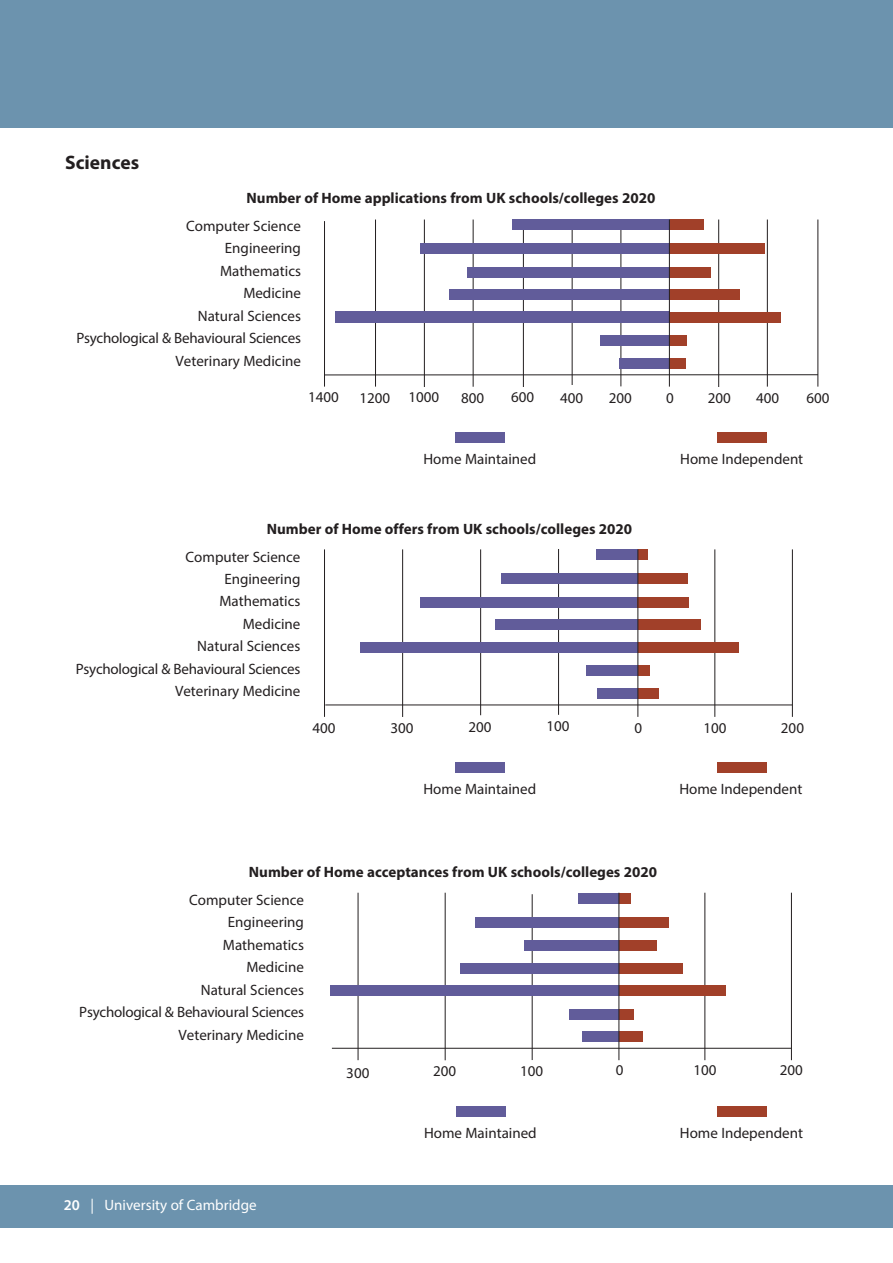
<style>
.page{position:relative;width:893px;height:1263px;background:#fff}
.page>*{position:absolute;margin:0;border:0;box-sizing:border-box;transform-origin:0 0}
.t1{font:700 19.5px "Myriad Pro";color:#231f20}
.t2{font:15px/22.5px "Myriad Pro";color:#231f20;text-align:right}
.t3{font:700 15px "Myriad Pro";color:#231f20}
.t4{font:15px "Myriad Pro";color:#fff}
.s1{font-weight:600}
</style>
<div class="page">
<div style="left:0;top:1185px;width:893px;height:43px;background:#6c93ae"></div>
<div style="left:0;top:0;width:893px;height:128px;background:#6c93ae"></div>
<hr style="left:558px;top:549px;width:1px;height:166px;background:#231f20">
<hr style="left:621px;top:221px;width:1px;height:165px;background:#231f20">
<div style="left:666px;top:219px;width:38px;height:11px;background:#a14029"></div>
<hr style="left:718px;top:219px;width:1px;height:168px;background:#231f20">
<hr style="left:572px;top:219px;width:1px;height:166px;background:#231f20">
<hr style="left:523px;top:220px;width:1px;height:167px;background:#231f20">
<hr style="left:473px;top:220px;width:1px;height:167px;background:#231f20">
<hr style="left:424px;top:220px;width:1px;height:167px;background:#231f20">
<hr style="left:480px;top:549px;width:1px;height:166px;background:#231f20">
<hr style="left:402px;top:549px;width:1px;height:168px;background:#231f20">
<hr style="left:767px;top:220px;width:1px;height:167px;background:#231f20">
<hr style="left:375px;top:219px;width:1px;height:168px;background:#231f20">
<div style="left:467px;top:267px;width:202px;height:11px;background:#615c9a"></div>
<div style="left:449px;top:289px;width:220px;height:11px;background:#615c9a"></div>
<div style="left:335px;top:312px;width:334px;height:11px;background:#615c9a"></div>
<div style="left:600px;top:335px;width:69px;height:11px;background:#615c9a"></div>
<div style="left:619px;top:358px;width:50px;height:11px;background:#615c9a"></div>
<div style="left:420px;top:243px;width:249px;height:11px;background:#615c9a"></div>
<div style="left:669px;top:243px;width:96px;height:11px;background:#a14029"></div>
<div style="left:669px;top:267px;width:42px;height:11px;background:#a14029"></div>
<div style="left:669px;top:289px;width:70px;height:11px;background:#a14029"></div>
<div style="left:669px;top:312px;width:111px;height:11px;background:#a14029"></div>
<div style="left:669px;top:335px;width:18px;height:11px;background:#a14029"></div>
<div style="left:669px;top:358px;width:17px;height:11px;background:#a14029"></div>
<hr style="left:324px;top:374px;width:494px;height:1px;background:#231f20">
<hr style="left:324px;top:221px;width:1px;height:166px;background:#231f20">
<hr style="left:818px;top:219px;width:1px;height:168px;background:#231f20">
<div style="left:717px;top:432px;width:50px;height:11px;background:#a14029"></div>
<div style="left:455px;top:432px;width:50px;height:11px;background:#615c9a"></div>
<hr style="left:715px;top:549px;width:1px;height:168px;background:#231f20">
<hr style="left:324px;top:549px;width:1px;height:168px;background:#231f20">
<div style="left:420px;top:597px;width:218px;height:11px;background:#615c9a"></div>
<div style="left:495px;top:619px;width:143px;height:11px;background:#615c9a"></div>
<div style="left:360px;top:642px;width:278px;height:11px;background:#615c9a"></div>
<div style="left:587px;top:665px;width:51px;height:11px;background:#615c9a"></div>
<div style="left:598px;top:688px;width:40px;height:11px;background:#615c9a"></div>
<div style="left:501px;top:573px;width:137px;height:11px;background:#615c9a"></div>
<div style="left:638px;top:573px;width:49px;height:11px;background:#a14029"></div>
<div style="left:638px;top:597px;width:51px;height:11px;background:#a14029"></div>
<div style="left:638px;top:619px;width:62px;height:11px;background:#a14029"></div>
<div style="left:638px;top:642px;width:100px;height:11px;background:#a14029"></div>
<div style="left:638px;top:665px;width:11px;height:11px;background:#a14029"></div>
<div style="left:638px;top:688px;width:20px;height:11px;background:#a14029"></div>
<hr style="left:325px;top:705px;width:467px;height:1px;background:#231f20">
<hr style="left:792px;top:549px;width:1px;height:168px;background:#231f20">
<div style="left:717px;top:762px;width:50px;height:11px;background:#a14029"></div>
<div style="left:455px;top:762px;width:50px;height:11px;background:#615c9a"></div>
<div style="left:512px;top:219px;width:157px;height:11px;background:#615c9a"></div>
<hr style="left:669px;top:220px;width:1px;height:167px;background:#231f20">
<div style="left:596px;top:549px;width:42px;height:11px;background:#615c9a"></div>
<div style="left:638px;top:549px;width:9px;height:11px;background:#a14029"></div>
<hr style="left:638px;top:549px;width:1px;height:168px;background:#231f20">
<hr style="left:532px;top:894px;width:1px;height:166px;background:#231f20">
<hr style="left:445px;top:893px;width:1px;height:167px;background:#231f20">
<hr style="left:705px;top:893px;width:1px;height:167px;background:#231f20">
<hr style="left:358px;top:893px;width:1px;height:167px;background:#231f20">
<div style="left:524px;top:940px;width:95px;height:11px;background:#615c9a"></div>
<div style="left:461px;top:963px;width:158px;height:11px;background:#615c9a"></div>
<div style="left:569px;top:1009px;width:50px;height:10px;background:#615c9a"></div>
<div style="left:583px;top:1031px;width:36px;height:11px;background:#615c9a"></div>
<div style="left:476px;top:917px;width:143px;height:11px;background:#615c9a"></div>
<div style="left:619px;top:917px;width:49px;height:11px;background:#a14029"></div>
<div style="left:619px;top:940px;width:38px;height:11px;background:#a14029"></div>
<div style="left:619px;top:963px;width:64px;height:11px;background:#a14029"></div>
<div style="left:619px;top:985px;width:106px;height:11px;background:#a14029"></div>
<div style="left:619px;top:1009px;width:14px;height:10px;background:#a14029"></div>
<div style="left:619px;top:1031px;width:23px;height:11px;background:#a14029"></div>
<hr style="left:332px;top:1048px;width:459px;height:1px;background:#231f20">
<hr style="left:791px;top:893px;width:1px;height:167px;background:#231f20">
<div style="left:717px;top:1106px;width:50px;height:11px;background:#a14029"></div>
<div style="left:456px;top:1106px;width:50px;height:11px;background:#615c9a"></div>
<div style="left:578px;top:893px;width:41px;height:11px;background:#615c9a"></div>
<div style="left:619px;top:893px;width:12px;height:11px;background:#a14029"></div>
<div style="left:330px;top:985px;width:289px;height:11px;background:#615c9a"></div>
<hr style="left:619px;top:893px;width:1px;height:167px;background:#231f20">
<h1 class="t1" style="left:65px;top:155px;width:75px">Sciences</h1>
<p class="t3" style="left:247px;top:192px;width:410px">Number of Home applications from UK schools/colleges 2020</p>
<p class="t2" style="left:76px;top:216px;width:226px">Computer Science<br>Engineering<br>Mathematics<br>Medicine<br>Natural Sciences<br>Psychological &amp; Behavioural Sciences<br>Veterinary Medicine</p>
<p class="t2" style="left:408px;top:386px;width:32px">1000</p>
<p class="t2" style="left:461px;top:388px;width:25px">800</p>
<p class="t2" style="left:511px;top:386px;width:25px">600</p>
<p class="t2" style="left:560px;top:388px;width:25px">400</p>
<p class="t2" style="left:708px;top:388px;width:25px">200</p>
<p class="t2" style="left:308px;top:387px;width:32px">1400</p>
<p class="t2" style="left:359px;top:388px;width:32px">1200</p>
<p class="t2" style="left:666px;top:388px;width:9px">0</p>
<p class="t2" style="left:756px;top:388px;width:25px">400</p>
<p class="t2" style="left:806px;top:388px;width:25px">600</p>
<p class="t2" style="left:609px;top:388px;width:25px">200</p>
<p class="t2" style="left:423px;top:449px;width:114px">Home Maintained</p>
<p class="t2" style="left:680px;top:449px;width:125px">Home Independent</p>
<p class="t3" style="left:267px;top:523px;width:367px">Number of Home offers from UK schools/colleges 2020</p>
<p class="t2" style="left:76px;top:546px;width:226px">Computer Science<br>Engineering<br>Mathematics<br>Medicine<br>Natural Sciences<br>Psychological &amp; Behavioural Sciences<br>Veterinary Medicine</p>
<p class="t2" style="left:546px;top:716px;width:25px">100</p>
<p class="t2" style="left:390px;top:718px;width:25px">300</p>
<p class="t2" style="left:468px;top:716px;width:25px">200</p>
<p class="t2" style="left:312px;top:718px;width:25px">400</p>
<p class="t2" style="left:635px;top:718px;width:9px">0</p>
<p class="t2" style="left:703px;top:718px;width:25px">100</p>
<p class="t2" style="left:781px;top:718px;width:25px">200</p>
<p class="t2" style="left:423px;top:779px;width:114px">Home Maintained</p>
<p class="t2" style="left:679px;top:779px;width:125px">Home Independent</p>
<p class="t3" style="left:249px;top:866px;width:410px">Number of Home acceptances from UK schools/colleges 2020</p>
<p class="t2" style="left:79px;top:890px;width:226px">Computer Science<br>Engineering<br>Mathematics<br>Medicine<br>Natural Sciences<br>Psychological &amp; Behavioural Sciences<br>Veterinary Medicine</p>
<p class="t2" style="left:346px;top:1063px;width:25px">300</p>
<p class="t4" style="left:64px;top:1199px;width:194px"><span class="s1">20</span> | University of Cambridge</p>
<p class="t2" style="left:433px;top:1061px;width:25px">200</p>
<p class="t2" style="left:520px;top:1061px;width:25px">100</p>
<p class="t2" style="left:616px;top:1060px;width:9px">0</p>
<p class="t2" style="left:693px;top:1060px;width:25px">100</p>
<p class="t2" style="left:780px;top:1060px;width:25px">200</p>
<p class="t2" style="left:424px;top:1123px;width:114px">Home Maintained</p>
<p class="t2" style="left:680px;top:1123px;width:125px">Home Independent</p>
</div>
